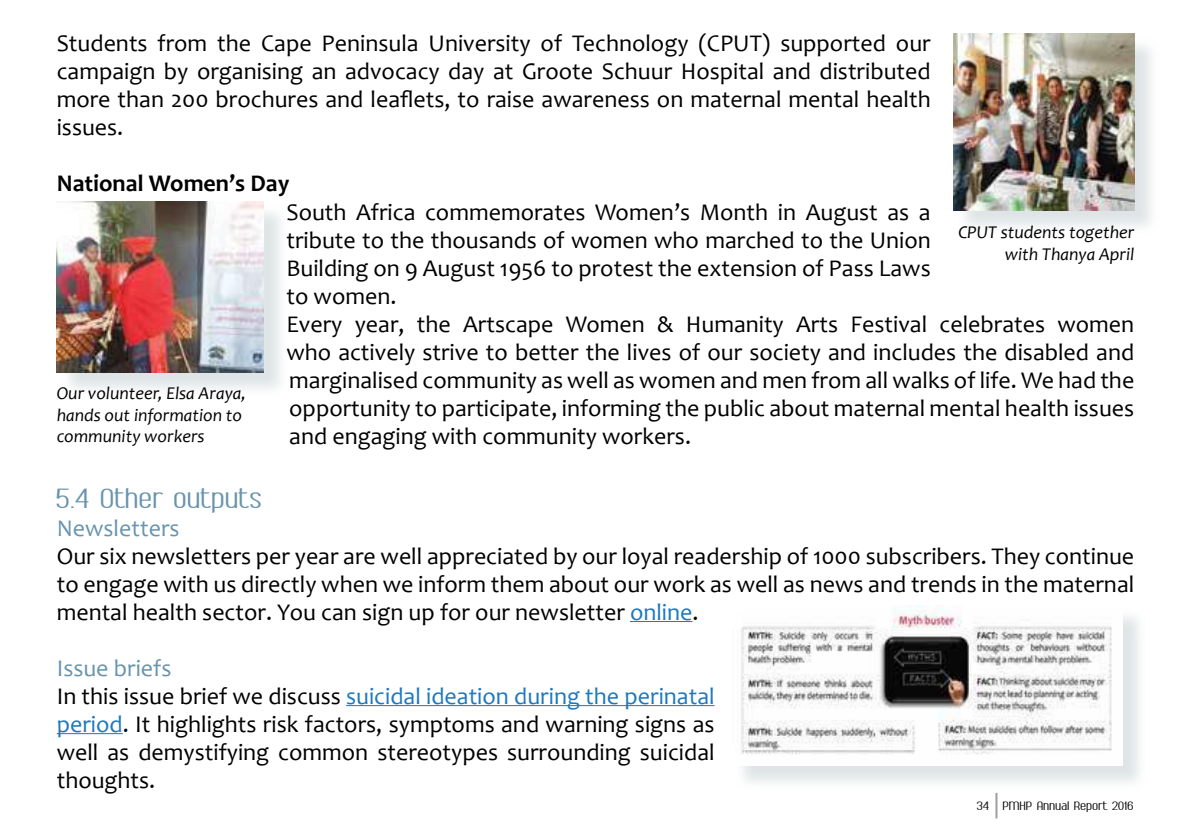
<style>
.page{position:relative;width:1191px;height:840px;background:#fff}
.page>*{position:absolute;margin:0;border:0;box-sizing:border-box;transform-origin:0 0}
.t1{font:32px "Ambrosia Demo";color:#6894ad}
.t2{font:24px/28px "Candara";color:#000;text-align:justify}
.t3{font:700 24px "Candara";color:#000}
.t4{font:24px "Candara";color:#6894ad}
.t5{font:italic 18px/21.6px "Candara";color:#000}
.t6{font:14px "Ambrosia Demo";color:#000}
.s1{color:#1d78be}
.s2{color:#6894ad}
</style>
<div class="page">
<hr style="left:630px;top:620px;width:62px;height:1px;background:#1d78be">
<hr style="left:346px;top:704px;width:368px;height:1px;background:#1d78be">
<hr style="left:57px;top:732px;width:66px;height:1px;background:#1d78be">
<hr style="left:995px;top:792px;width:2px;height:26px;background:#9e9d9f">
<div style="left:60px;top:204px;width:229px;height:193px;background:#d5ddde;opacity:.75"></div>
<img style="left:57px;top:201px;width:207px;height:171px">
<div style="left:956px;top:37px;width:203px;height:198px;background:#d5ddde;opacity:.75"></div>
<img style="left:953px;top:34px;width:181px;height:176px">
<div style="left:735px;top:608px;width:412px;height:182px;background:#d5ddde;opacity:.75"></div>
<img style="left:735px;top:605px;width:388px;height:160px">
<p class="t2" style="left:57px;top:29px;width:875px">Students from the Cape Peninsula University of Technology (CPUT) supported our campaign by organising an advocacy day at Groote Schuur Hospital and distributed more than 200 brochures and leaflets, to raise awareness on maternal mental health issues.</p>
<p class="t3" style="left:57px;top:168px;width:234px">National Women’s Day</p>
<p class="t2" style="left:286px;top:197px;width:849px;text-align:left">South Africa commemorates Women’s Month in August as a<br>tribute to the thousands of women who marched to the Union<br>Building on 9 August 1956 to protest the extension of Pass Laws<br>to women.<br>Every year, the Artscape Women &amp; Humanity Arts Festival celebrates women who actively strive to better the lives of our society and includes the disabled and marginalised community as well as women and men from all walks of life. We had the opportunity to participate, informing the public about maternal mental health issues and engaging with community workers.</p>
<h1 class="t1" style="left:57px;top:486px;width:208px">5.4 Other outputs</h1>
<p class="t4" style="left:57px;top:512px;width:124px">Newsletters</p>
<p class="t2" style="left:57px;top:541px;width:1079px">Our six newsletters per year are well appreciated by our loyal readership of 1000 subscribers. They continue to engage with us directly when we inform them about our work as well as news and trends in the maternal mental health sector. You can sign up for our newsletter <span class="s1">online</span>.</p>
<p class="t2" style="left:57px;top:653px;width:659px;text-align:left"><span class="s2">Issue briefs<br></span>In this issue brief we discuss <span class="s1">suicidal ideation during the perinatal period</span>. It highlights risk factors, symptoms and warning signs as well as demystifying common stereotypes surrounding suicidal thoughts.</p>
<p class="t6" style="left:977px;top:800px;width:159px">34 PMHP Annual Report 2016</p>
<p class="t5" style="left:958px;top:221px;width:177px;text-align:right">CPUT students together with Thanya April</p>
<p class="t5" style="left:57px;top:382px;width:191px">Our volunteer, Elsa Araya, hands out information to community workers</p>
</div>
